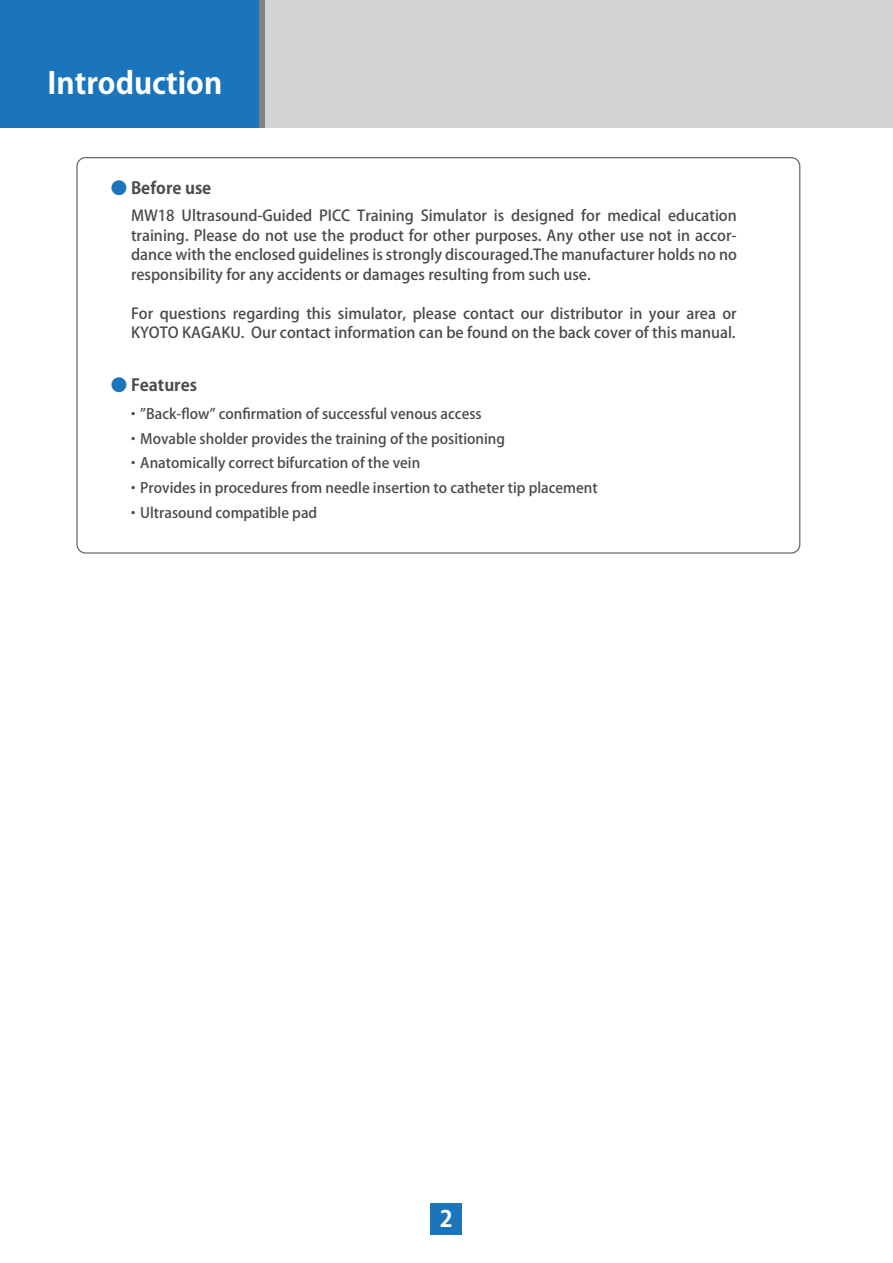
<style>
.page{position:relative;width:893px;height:1263px;background:#fff}
.page>*{position:absolute;margin:0;border:0;box-sizing:border-box;transform-origin:0 0}
.t1{font:30px "Koz Go Pro Bold 90 msp RKSJ H";color:#fff}
.t2{font:22.5px "Koz Go Pro Bold 90 msp RKSJ H";color:#fff}
.t3{font:16.5px "Koz Go Pro Bold 90 msp RKSJ H";color:#4c4c4e}
.t4{font:15px/19.5px "Koz Go Pro Medium 90 msp RKSJ H";color:#4a4a4c;text-align:justify}
.t5{font:14.25px/24.6px "Koz Go Pro Medium 90 msp RKSJ H";color:#4a4a4c}
.s1{color:#1b75bc}
</style>
<div class="page">
<div style="left:0;top:0;width:893px;height:128px;background:#d1d3d4"></div>
<div style="left:0;top:0;width:265px;height:128px;background:#1b75bc"></div>
<div style="left:259px;top:0;width:6px;height:128px;background:#808285"></div>
<div style="left:430px;top:1203px;width:32px;height:32px;background:#1b75bc"></div>
<h1 class="t1" style="left:48px;top:71px;width:176px">Introduction</h1>
<p class="t3" style="left:111px;top:181px;width:102px"><span class="s1">●</span> Before use</p>
<p class="t4" style="left:131px;top:208px;width:607px">MW18 Ultrasound-Guided PICC Training Simulator is designed for medical education training. Please do not use the product for other purposes. Any other use not in accor&shy;dance with the enclosed guidelines is strongly discouraged.The manufacturer holds no no responsibility for any accidents or damages resulting from such use.</p>
<p class="t4" style="left:131px;top:305px;width:607px">For questions regarding this simulator, please contact our distributor in your area or<br>KYOTO KAGAKU. Our contact information can be found on the back cover of this manual.</p>
<p class="t3" style="left:111px;top:378px;width:88px"><span class="s1">●</span> Features</p>
<p class="t5" style="left:126px;top:403px;width:357px">・”Back-flow” confirmation of successful venous access</p>
<p class="t5" style="left:126px;top:452px;width:473px">・Anatomically correct bifurcation of the vein<br>・Provides in procedures from needle insertion to catheter tip placement・Ultrasound compatible pad</p>
<p class="t5" style="left:126px;top:428px;width:380px">・Movable sholder provides the training of the positioning</p>
<h2 class="t2" style="left:440px;top:1210px;width:14px">2</h2>
</div>
